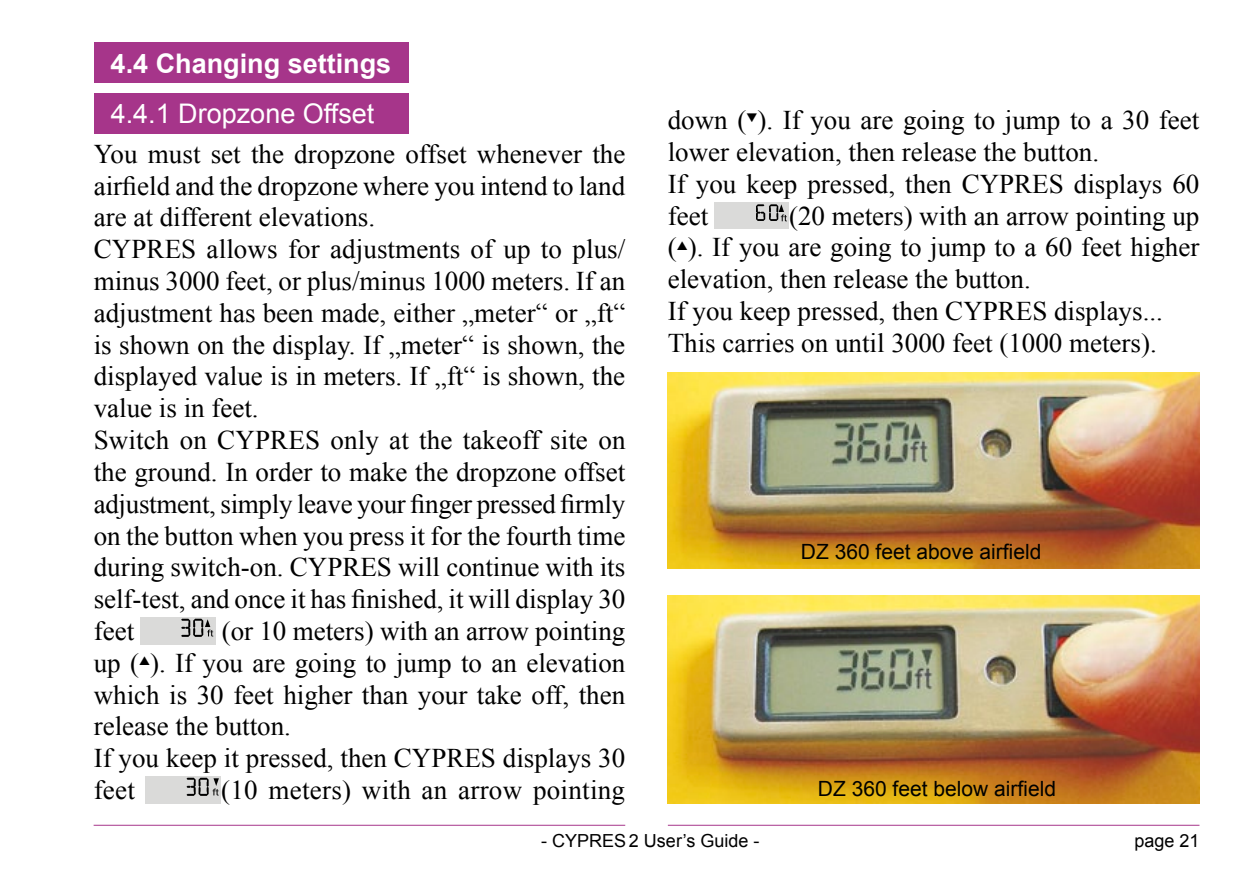
<style>
.page{position:relative;width:1259px;height:893px;background:#fff}
.page>*{position:absolute;margin:0;border:0;box-sizing:border-box;transform-origin:0 0}
.t1{font:27px/31.8px "Times New Roman";color:#000;text-align:justify}
.Überschrift2{font:700 27px "Arial";color:#fff}
.Überschrift_3{font:27px "Arial";color:#fff}
.Bildtext{font:21px "Arial";color:#000}
.t2{font:18px "Arial";color:#000}
</style>
<div class="page">
<hr style="left:668px;top:825px;width:531px;height:1px;background:#a6358a">
<hr style="left:94px;top:825px;width:531px;height:1px;background:#a6358a">
<div style="left:94px;top:42px;width:314px;height:40px;background:#a6358a"></div>
<img style="left:668px;top:372px;width:531px;height:197px">
<img style="left:668px;top:595px;width:531px;height:209px">
<div style="left:94px;top:94px;width:314px;height:40px;background:#a6358a"></div>
<div style="left:140px;top:617px;width:75px;height:27px;background:#dadad9"></div>
<svg style="left:181px;top:619px;width:32px;height:18px"></svg>
<div style="left:146px;top:776px;width:75px;height:27px;background:#dadad9"></div>
<svg style="left:186px;top:778px;width:33px;height:18px"></svg>
<div style="left:715px;top:202px;width:74px;height:27px;background:#dadad9"></div>
<svg style="left:756px;top:204px;width:31px;height:17px"></svg>
<p class="Überschrift2" style="left:111px;top:46px;width:282px">4.4 Changing settings</p>
<p class="Überschrift_3" style="left:111px;top:95px;width:265px">4.4.1 Dropzone Offset</p>
<p class="t1" style="left:94px;top:138px;width:533px">You must set the dropzone offset whenever the airfield and the dropzone where you intend to land are at different elevations.</p>
<p class="t1" style="left:94px;top:233px;width:533px">CYPRES allows for adjustments of up to plus/ minus 3000 feet, or plus/minus 1000 meters. If an adjustment has been made, either „meter“ or „ft“ is shown on the display. If „meter“ is shown, the displayed value is in meters. If „ft“ is shown, the value is in feet.</p>
<p class="t1" style="left:94px;top:424px;width:533px">Switch on CYPRES only at the takeoff site on the ground. In order to make the dropzone offset adjustment, simply leave your finger pressed firmly on the button when you press it for the fourth time during switch-on. CYPRES will continue with its self-test, and once it has finished, it will display 30 feet</p>
<p class="t1" style="left:94px;top:615px;width:533px;text-indent:128px">(or 10 meters) with an arrow pointing up ( ). If you are going to jump to an elevation which is 30 feet higher than your take off, then release the button.</p>
<p class="t1" style="left:94px;top:742px;width:533px">If you keep it pressed, then CYPRES displays 30 feet</p>
<p class="t1" style="left:221px;top:774px;width:405px">(10 meters) with an arrow pointing</p>
<p class="t1" style="left:668px;top:104px;width:533px">down ( ). If you are going to jump to a 30 feet lower elevation, then release the button.</p>
<p class="t1" style="left:668px;top:168px;width:533px">If you keep pressed, then CYPRES displays 60 feet</p>
<p class="t1" style="left:668px;top:199px;width:533px;text-indent:121px">(20 meters) with an arrow pointing up ( ). If you are going to jump to a 60 feet higher elevation, then release the button.</p>
<p class="t1" style="left:668px;top:295px;width:496px">If you keep pressed, then CYPRES displays...</p>
<p class="t1" style="left:668px;top:327px;width:490px">This carries on until 3000 feet (1000 meters).</p>
<p class="Bildtext" style="left:801px;top:538px;width:242px">DZ 360 feet above airfield</p>
<p class="Bildtext" style="left:818px;top:774px;width:240px">DZ 360 feet below airfield</p>
<p class="t2" style="left:541px;top:828px;width:220px">- CYPRES 2 User’s Guide -</p>
<p class="t2" style="left:1134px;top:828px;width:67px">page 21</p>
</div>
